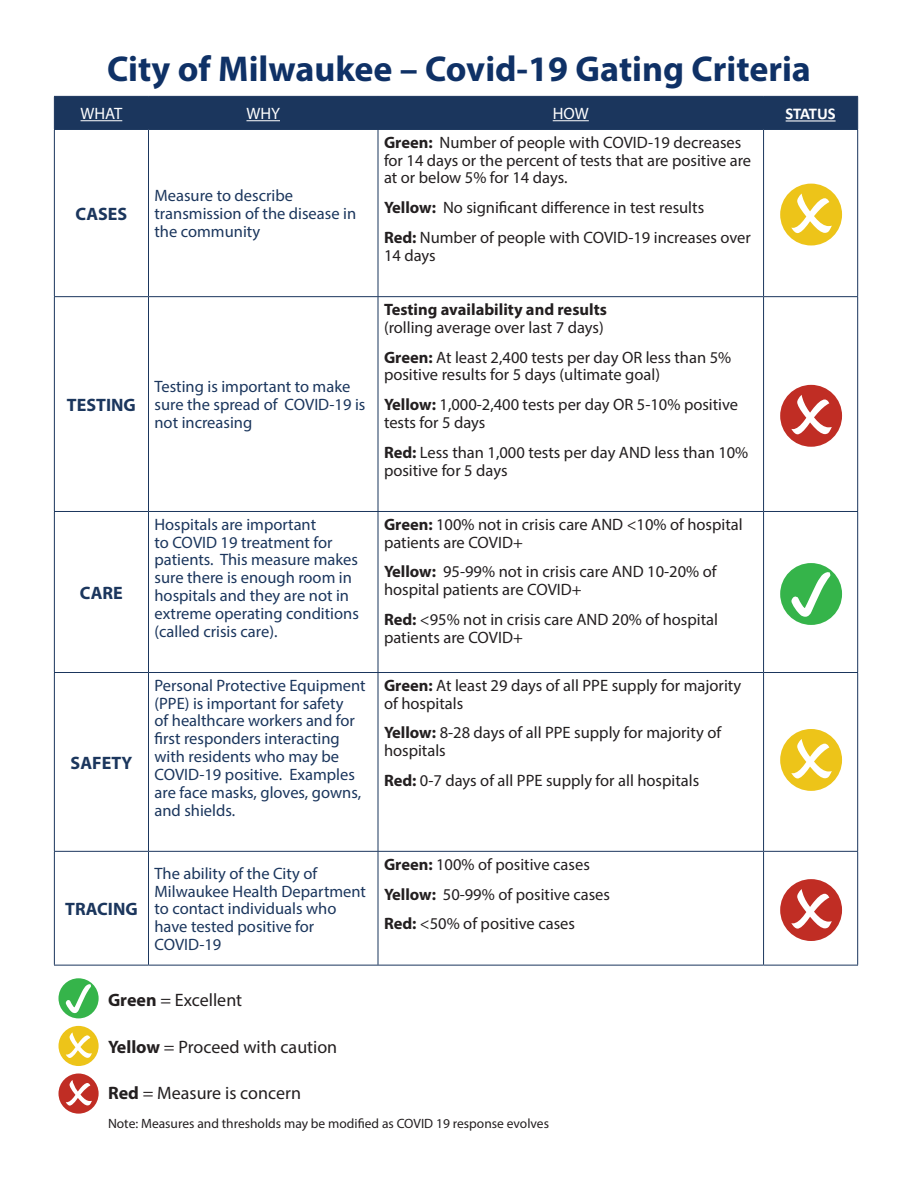
<style>
.page{position:relative;width:918px;height:1188px;background:#fff}
.page>*{position:absolute;margin:0;border:0;box-sizing:border-box;transform-origin:0 0}
.t1{font:700 36px "Myriad Pro";color:#0f3166}
.t2{font:18px "Myriad Pro";color:#231f20}
.t3{font:700 18px "Myriad Pro";color:#1b365d}
.t4{font:16.5px/17.9px "Myriad Pro";color:#231f20}
.t5{font:16.5px/17.9px "Myriad Pro";color:#1b365d}
.t6{font:700 16.5px/17.9px "Myriad Pro";color:#231f20}
.t7{font:16.5px "Myriad Pro";color:#fff}
.t8{font:700 16.5px "Calibri";letter-spacing:-.01em;color:#fff}
.t9{font:13.5px "Myriad Pro";color:#231f20}
.s1{font-weight:700}
.s2{font-weight:400}
</style>
<div class="page">
<div style="left:55px;top:97px;width:802px;height:32px;background:#1b365d"></div>
<hr style="left:54px;top:96px;width:94px;height:1px;background:#1b365d">
<hr style="left:54px;top:97px;width:1px;height:32px;background:#1b365d">
<hr style="left:148px;top:96px;width:230px;height:1px;background:#1b365d">
<hr style="left:148px;top:97px;width:1px;height:32px;background:#1b365d">
<hr style="left:378px;top:96px;width:386px;height:1px;background:#1b365d">
<hr style="left:378px;top:97px;width:1px;height:32px;background:#1b365d">
<hr style="left:764px;top:96px;width:94px;height:1px;background:#1b365d">
<hr style="left:763px;top:97px;width:1px;height:32px;background:#1b365d">
<hr style="left:857px;top:97px;width:1px;height:32px;background:#1b365d">
<hr style="left:54px;top:129px;width:94px;height:1px;background:#1b365d">
<hr style="left:54px;top:130px;width:1px;height:166px;background:#1b365d">
<hr style="left:148px;top:129px;width:230px;height:1px;background:#1b365d">
<hr style="left:148px;top:130px;width:1px;height:166px;background:#1b365d">
<hr style="left:378px;top:129px;width:386px;height:1px;background:#1b365d">
<hr style="left:378px;top:130px;width:1px;height:166px;background:#1b365d">
<hr style="left:764px;top:129px;width:94px;height:1px;background:#1b365d">
<hr style="left:763px;top:130px;width:1px;height:166px;background:#1b365d">
<hr style="left:857px;top:130px;width:1px;height:166px;background:#1b365d">
<hr style="left:54px;top:296px;width:94px;height:1px;background:#1b365d">
<hr style="left:54px;top:297px;width:1px;height:214px;background:#1b365d">
<hr style="left:148px;top:296px;width:230px;height:1px;background:#1b365d">
<hr style="left:148px;top:297px;width:1px;height:214px;background:#1b365d">
<hr style="left:378px;top:296px;width:386px;height:1px;background:#1b365d">
<hr style="left:378px;top:297px;width:1px;height:214px;background:#1b365d">
<hr style="left:764px;top:296px;width:94px;height:1px;background:#1b365d">
<hr style="left:763px;top:297px;width:1px;height:214px;background:#1b365d">
<hr style="left:857px;top:297px;width:1px;height:214px;background:#1b365d">
<hr style="left:54px;top:511px;width:94px;height:1px;background:#1b365d">
<hr style="left:54px;top:512px;width:1px;height:160px;background:#1b365d">
<hr style="left:148px;top:511px;width:230px;height:1px;background:#1b365d">
<hr style="left:148px;top:512px;width:1px;height:160px;background:#1b365d">
<hr style="left:378px;top:511px;width:386px;height:1px;background:#1b365d">
<hr style="left:378px;top:512px;width:1px;height:160px;background:#1b365d">
<hr style="left:764px;top:511px;width:94px;height:1px;background:#1b365d">
<hr style="left:763px;top:512px;width:1px;height:160px;background:#1b365d">
<hr style="left:857px;top:512px;width:1px;height:160px;background:#1b365d">
<hr style="left:54px;top:672px;width:94px;height:1px;background:#1b365d">
<hr style="left:54px;top:673px;width:1px;height:178px;background:#1b365d">
<hr style="left:148px;top:672px;width:230px;height:1px;background:#1b365d">
<hr style="left:148px;top:673px;width:1px;height:178px;background:#1b365d">
<hr style="left:378px;top:672px;width:386px;height:1px;background:#1b365d">
<hr style="left:378px;top:673px;width:1px;height:178px;background:#1b365d">
<hr style="left:764px;top:672px;width:94px;height:1px;background:#1b365d">
<hr style="left:763px;top:673px;width:1px;height:178px;background:#1b365d">
<hr style="left:857px;top:673px;width:1px;height:178px;background:#1b365d">
<hr style="left:54px;top:851px;width:94px;height:1px;background:#1b365d">
<hr style="left:54px;top:852px;width:1px;height:113px;background:#1b365d">
<hr style="left:148px;top:851px;width:230px;height:1px;background:#1b365d">
<hr style="left:148px;top:852px;width:1px;height:113px;background:#1b365d">
<hr style="left:378px;top:851px;width:386px;height:1px;background:#1b365d">
<hr style="left:378px;top:852px;width:1px;height:113px;background:#1b365d">
<hr style="left:764px;top:851px;width:94px;height:1px;background:#1b365d">
<hr style="left:763px;top:852px;width:1px;height:113px;background:#1b365d">
<hr style="left:857px;top:852px;width:1px;height:113px;background:#1b365d">
<hr style="left:54px;top:965px;width:94px;height:1px;background:#1b365d">
<hr style="left:148px;top:965px;width:230px;height:1px;background:#1b365d">
<hr style="left:378px;top:965px;width:386px;height:1px;background:#1b365d">
<hr style="left:764px;top:965px;width:94px;height:1px;background:#1b365d">
<hr style="left:81px;top:120px;width:41px;height:1px;background:#fff">
<hr style="left:246px;top:120px;width:34px;height:1px;background:#fff">
<hr style="left:553px;top:120px;width:36px;height:1px;background:#fff">
<hr style="left:786px;top:120px;width:50px;height:2px;background:#fff">
<div style="left:780px;top:184px;width:62px;height:61px;background:#edc419;border-radius:50%"></div>
<svg style="left:791px;top:194px;width:41px;height:39px"></svg>
<div style="left:780px;top:879px;width:62px;height:62px;background:#c02d24;border-radius:50%"></div>
<svg style="left:791px;top:889px;width:41px;height:40px"></svg>
<div style="left:780px;top:563px;width:62px;height:62px;background:#35b44a;border-radius:50%"></div>
<svg style="left:790px;top:570px;width:41px;height:49px"></svg>
<div style="left:780px;top:729px;width:62px;height:62px;background:#edc419;border-radius:50%"></div>
<svg style="left:791px;top:739px;width:41px;height:39px"></svg>
<div style="left:780px;top:385px;width:62px;height:62px;background:#c02d24;border-radius:50%"></div>
<svg style="left:791px;top:395px;width:41px;height:39px"></svg>
<div style="left:58px;top:978px;width:41px;height:40px;background:#35b44a;border-radius:50%"></div>
<svg style="left:65px;top:983px;width:27px;height:32px"></svg>
<div style="left:58px;top:1026px;width:41px;height:40px;background:#edc419;border-radius:50%"></div>
<svg style="left:66px;top:1032px;width:26px;height:26px"></svg>
<div style="left:58px;top:1074px;width:41px;height:40px;background:#c02d24;border-radius:50%"></div>
<svg style="left:66px;top:1080px;width:26px;height:26px"></svg>
<p class="t1" style="left:107px;top:45px;width:705px">City of Milwaukee – Covid-19 Gating Criteria</p>
<p class="t7" style="left:81px;top:103px;width:43px">WHAT</p>
<p class="t7" style="left:246px;top:103px;width:35px">WHY</p>
<p class="t7" style="left:553px;top:103px;width:38px">HOW</p>
<p class="t8" style="left:786px;top:102px;width:51px">STATUS</p>
<p class="t3" style="left:76px;top:202px;width:53px">CASES</p>
<p class="t3" style="left:67px;top:393px;width:70px">TESTING</p>
<p class="t3" style="left:80px;top:581px;width:44px">CARE</p>
<p class="t3" style="left:71px;top:751px;width:63px">SAFETY</p>
<p class="t3" style="left:65px;top:897px;width:74px">TRACING</p>
<p class="t5" style="left:154px;top:187px;width:203px">Measure to describe transmission of the disease in the community</p>
<p class="t5" style="left:154px;top:378px;width:212px">Testing is important to make sure the spread of COVID-19 is not increasing</p>
<p class="t4" style="left:384px;top:133px;width:369px"><span class="s1">Green:</span> Number of people with COVID-19 decreases for 14 days or the percent of tests that are positive are at or below 5% for 14 days.</p>
<p class="t4" style="left:384px;top:199px;width:322px"><span class="s1">Yellow:</span> No significant difference in test results</p>
<p class="t4" style="left:384px;top:228px;width:368px"><span class="s1">Red:</span> Number of people with COVID-19 increases over<br>14 days</p>
<p class="t6" style="left:384px;top:300px;width:224px">Testing availability and results <span class="s2">(rolling average over last 7 days)</span></p>
<p class="t4" style="left:384px;top:348px;width:349px"><span class="s1">Green:</span> At least 2,400 tests per day OR less than 5% positive results for 5 days (ultimate goal)</p>
<p class="t4" style="left:384px;top:396px;width:356px"><span class="s1">Yellow:</span> 1,000-2,400 tests per day OR 5-10% positive tests for 5 days</p>
<p class="t4" style="left:384px;top:443px;width:366px"><span class="s1">Red:</span> Less than 1,000 tests per day AND less than 10% positive for 5 days</p>
<p class="t5" style="left:154px;top:515px;width:206px">Hospitals are important<br>to COVID 19 treatment for patients. This measure makes sure there is enough room in hospitals and they are not in extreme operating conditions (called crisis care).</p>
<p class="t4" style="left:384px;top:515px;width:360px"><span class="s1">Green:</span> 100% not in crisis care AND &lt;10% of hospital patients are COVID+</p>
<p class="t4" style="left:384px;top:563px;width:334px"><span class="s1">Yellow:</span> 95-99% not in crisis care AND 10-20% of hospital patients are COVID+</p>
<p class="t4" style="left:384px;top:610px;width:336px"><span class="s1">Red:</span> &lt;95% not in crisis care AND 20% of hospital patients are COVID+</p>
<p class="t5" style="left:154px;top:676px;width:213px">Personal Protective Equipment (PPE) is important for safety<br>of healthcare workers and for first responders interacting with residents who may be<br>COVID-19 positive. Examples are face masks, gloves, gowns, and shields.</p>
<p class="t4" style="left:384px;top:676px;width:359px"><span class="s1">Green:</span> At least 29 days of all PPE supply for majority of hospitals</p>
<p class="t4" style="left:384px;top:724px;width:339px"><span class="s1">Yellow:</span> 8-28 days of all PPE supply for majority of hospitals</p>
<p class="t4" style="left:384px;top:771px;width:317px"><span class="s1">Red:</span> 0-7 days of all PPE supply for all hospitals</p>
<p class="t5" style="left:154px;top:864px;width:213px">The ability of the City of<br>Milwaukee Health Department to contact individuals who have tested positive for<br>COVID-19</p>
<p class="t4" style="left:384px;top:855px;width:207px"><span class="s1">Green:</span> 100% of positive cases</p>
<p class="t4" style="left:384px;top:885px;width:228px"><span class="s1">Yellow:</span> 50-99% of positive cases</p>
<p class="t4" style="left:384px;top:915px;width:193px"><span class="s1">Red:</span> &lt;50% of positive cases</p>
<p class="t2" style="left:108px;top:989px;width:136px"><span class="s1">Green</span> = Excellent</p>
<p class="t2" style="left:108px;top:1035px;width:231px"><span class="s1">Yellow</span> = Proceed with caution</p>
<p class="t2" style="left:108px;top:1082px;width:195px"><span class="s1">Red</span> = Measure is concern</p>
<p class="t9" style="left:108px;top:1115px;width:443px">Note: Measures and thresholds may be modified as COVID 19 response evolves</p>
</div>
